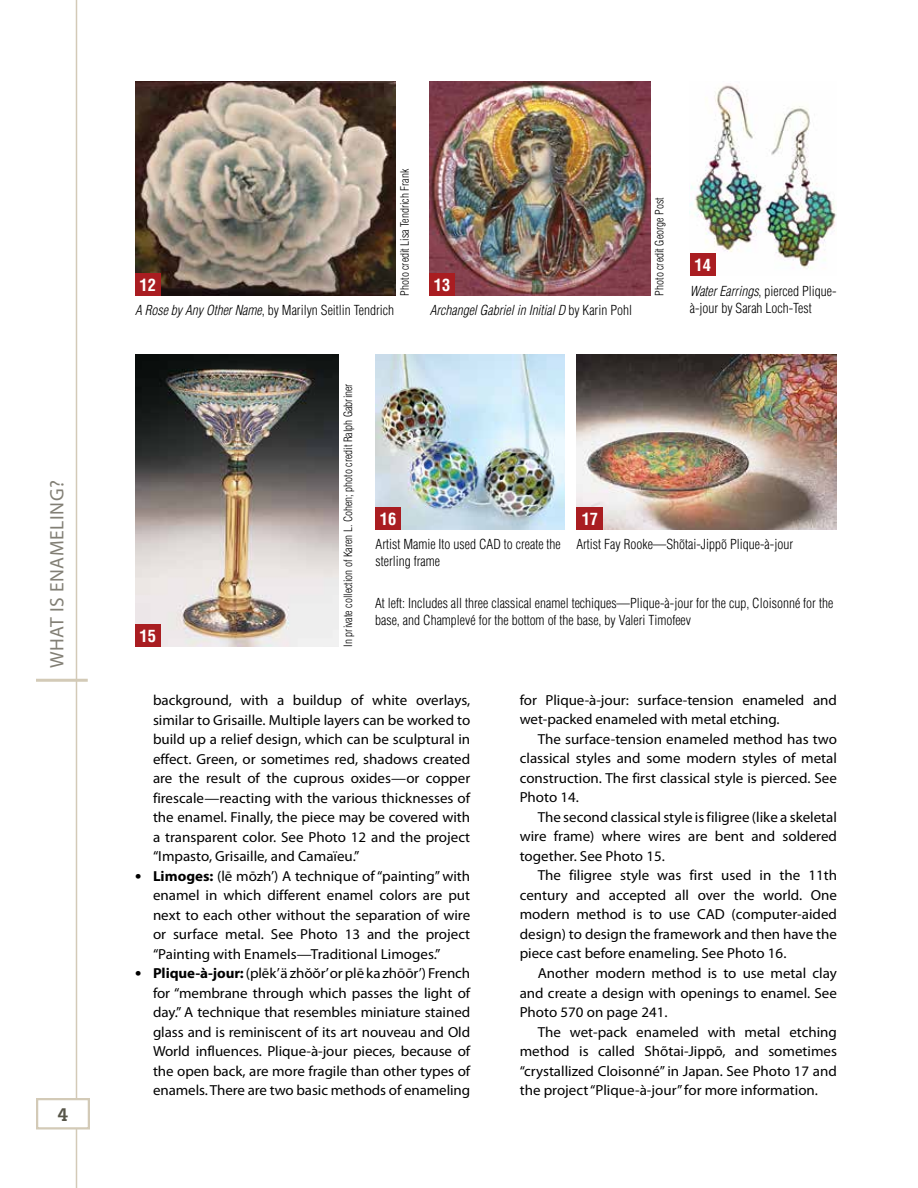
<style>
.page{position:relative;width:918px;height:1188px;background:#fff}
.page>*{position:absolute;margin:0;border:0;box-sizing:border-box;transform-origin:0 0}
.t1{font:19.5px "Myriad Pro";letter-spacing:.03em;color:#827f75}
.t2{font:500 18px "Boton";color:#575549}
.t3{font:700 condensed 16.5px "Helvetica";color:#fff}
.t4{font:14.55px/19.5px "Myriad Pro";color:#000;text-align:justify}
.t5{font:300 condensed 13.5px/17.2px "Helvetica";color:#000}
.t6{font:italic 300 condensed 13.5px "Helvetica";color:#000}
.t7{font:300 condensed 11.25px "Helvetica";color:#000}
.s1{font-style:italic}
.s2{font-style:normal}
.s3{font-weight:700;font-size:18px}
.s4{font-weight:700}
</style>
<div class="page">
<svg style="left:36px;top:0;width:41px;height:1188px"></svg>
<div style="left:37px;top:1099px;width:52px;height:29px;background:#fff"></div>
<div style="left:36px;top:1098px;width:54px;height:32px;border:2px solid #d3cab7"></div>
<hr style="left:36px;top:679px;width:52px;height:3px;background:#d3cab7">
<img style="left:135px;top:81px;width:261px;height:215px">
<img style="left:429px;top:81px;width:221px;height:215px">
<img style="left:135px;top:354px;width:204px;height:292px">
<img style="left:690px;top:85px;width:147px;height:184px">
<div style="left:135px;top:273px;width:26px;height:23px;background:#a91d21"></div>
<div style="left:429px;top:273px;width:26px;height:23px;background:#a91d21"></div>
<div style="left:135px;top:624px;width:26px;height:22px;background:#a91d21"></div>
<div style="left:690px;top:254px;width:26px;height:22px;background:#a91d21"></div>
<img style="left:576px;top:354px;width:261px;height:176px">
<div style="left:576px;top:507px;width:27px;height:23px;background:#a91d21"></div>
<img style="left:375px;top:354px;width:189px;height:176px">
<div style="left:375px;top:507px;width:26px;height:23px;background:#a91d21"></div>
<h1 class="t1" style="left:45px;top:668px;width:189px;rotate:-90deg">WHAT IS ENAMELING?</h1>
<p class="t2" style="left:58px;top:1104px;width:12px">4</p>
<p class="t7" style="left:398px;top:296px;width:128px;rotate:-90deg">Photo credit Lisa Tendrich Frank</p>
<p class="t3" style="left:140px;top:275px;width:18px">12</p>
<p class="t3" style="left:434px;top:275px;width:18px">13</p>
<p class="t5" style="left:135px;top:301px;width:261px"><span class="s1">A Rose by Any Other Name</span>, by Marilyn Seitlin Tendrich</p>
<p class="t6" style="left:430px;top:302px;width:204px">Archangel Gabriel in Initial D <span class="s2">by Karin Pohl</span></p>
<p class="t7" style="left:653px;top:296px;width:100px;rotate:-90deg">Photo credit George Post</p>
<p class="t3" style="left:694px;top:255px;width:18px">14</p>
<p class="t5" style="left:690px;top:282px;width:148px"><span class="s1">Water Earrings</span>, pierced Plique&shy;à-jour by Sarah Loch-Test</p>
<p class="t3" style="left:140px;top:626px;width:18px">15</p>
<p class="t7" style="left:342px;top:646px;width:265px;rotate:-90deg">In private collection of Karen L. Cohen; photo credit Ralph Gabriner</p>
<p class="t3" style="left:380px;top:509px;width:18px">16</p>
<p class="t5" style="left:376px;top:535px;width:187px">Artist Mamie Ito used CAD to create the sterling frame</p>
<p class="t3" style="left:582px;top:509px;width:18px">17</p>
<p class="t5" style="left:576px;top:535px;width:218px">Artist Fay Rooke—Shõtai-Jippõ Plique-à-jour</p>
<p class="t5" style="left:375px;top:594px;width:460px">At left: Includes all three classical enamel techiques—Plique-à-jour for the cup, Cloisonné for the base, and Champlevé for the bottom of the base, by Valeri Timofeev</p>
<p class="t4" style="left:153px;top:690px;width:319px">background, with a buildup of white overlays, similar to Grisaille. Multiple layers can be worked to build up a relief design, which can be sculptural in effect. Green, or sometimes red, shadows created are the result of the cuprous oxides—or copper firescale—reacting with the various thicknesses of the enamel. Finally, the piece may be covered with a transparent color. See Photo 12 and the project “Impasto, Grisaille, and Camaïeu.”</p>
<p class="t4" style="left:153px;top:866px;width:319px;text-indent:-18px"><span class="s3">•</span> <span class="s4">Limoges:</span> (lē mōzh’) A technique of “painting” with enamel in which different enamel colors are put next to each other without the separation of wire or surface metal. See Photo 13 and the project “Painting with Enamels—Traditional Limoges.”</p>
<p class="t4" style="left:153px;top:963px;width:319px;text-indent:-18px"><span class="s3">•</span> <span class="s4">Plique-à-jour:</span> (plēk’ä zhŏŏr’or plē ka zhōōr’) French for “membrane through which passes the light of day.” A technique that resembles miniature stained glass and is reminiscent of its art nouveau and Old World influences. Plique-à-jour pieces, because of the open back, are more fragile than other types of enamels. There are two basic methods of enameling</p>
<p class="t4" style="left:520px;top:690px;width:319px">for Plique-à-jour: surface-tension enameled and wet-packed enameled with metal etching.</p>
<p class="t4" style="left:520px;top:729px;width:319px;text-indent:18px">The surface-tension enameled method has two classical styles and some modern styles of metal construction. The first classical style is pierced. See Photo 14.</p>
<p class="t4" style="left:520px;top:807px;width:319px;text-indent:18px">The second classical style is filigree (like a skeletal wire frame) where wires are bent and soldered together. See Photo 15.</p>
<p class="t4" style="left:520px;top:866px;width:319px;text-indent:18px">The filigree style was first used in the 11th century and accepted all over the world. One modern method is to use CAD (computer-aided design) to design the framework and then have the piece cast before enameling. See Photo 16.</p>
<p class="t4" style="left:520px;top:963px;width:319px;text-indent:18px">Another modern method is to use metal clay and create a design with openings to enamel. See Photo 570 on page 241.</p>
<p class="t4" style="left:520px;top:1022px;width:319px;text-indent:18px">The wet-pack enameled with metal etching method is called Shõtai-Jippõ, and sometimes “crystallized Cloisonné” in Japan. See Photo 17 and the project “Plique-à-jour” for more information.</p>
</div>
